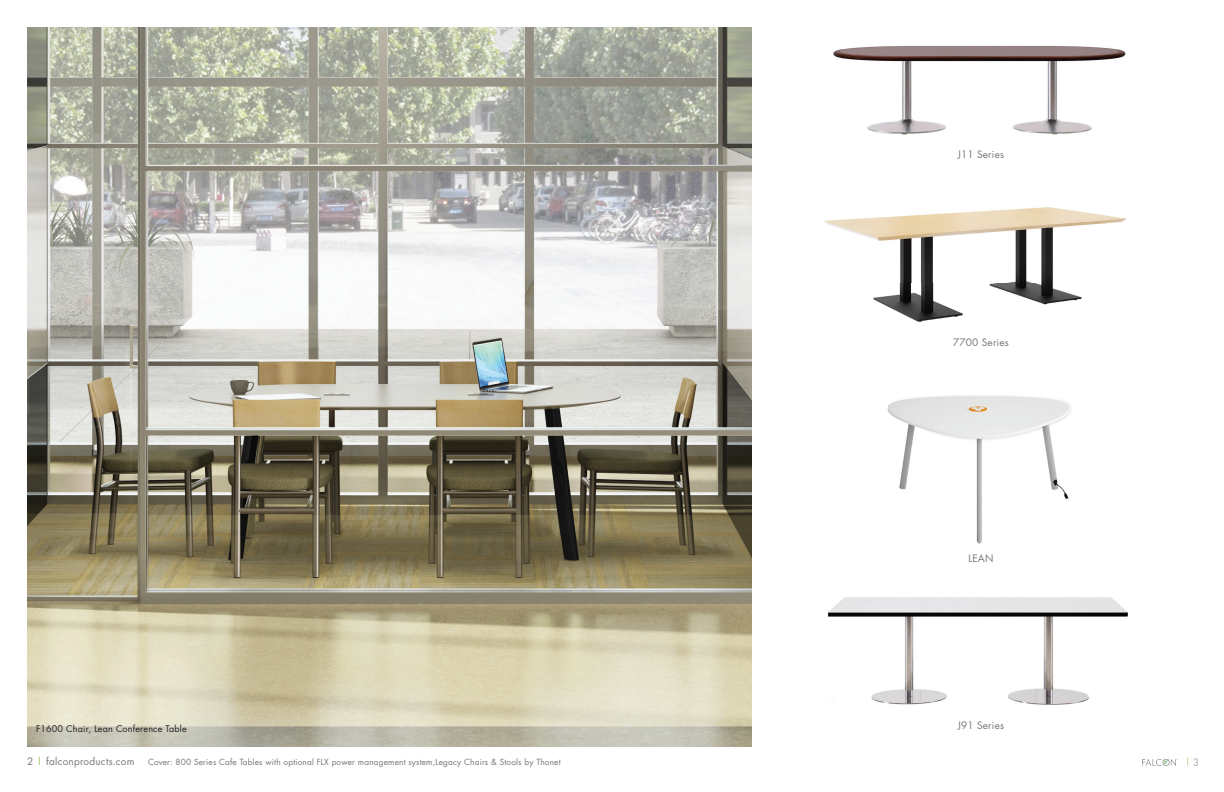
<style>
.page{position:relative;width:1224px;height:792px;background:#fff}
.page>*{position:absolute;margin:0;border:0;box-sizing:border-box;transform-origin:0 0}
.t1{font:10px "Futura";letter-spacing:.02em;color:#767579}
.t2{font:300 10px "Futura";color:#91c54b}
.t3{font:9px "Futura";letter-spacing:.02em;color:#231f20}
.t4{font:8.2px "Futura";letter-spacing:.02em;color:#767579}
.t5{font:2.4px "Futura BT";color:#767579}
.s1{color:#91c54b}
.s2{color:#767579}
</style>
<div class="page">
<svg style="left:1142px;top:758px;width:34px;height:8px"></svg>
<img style="left:27px;top:27px;width:725px;height:720px">
<img style="left:833px;top:45px;width:293px;height:90px">
<img style="left:827px;top:597px;width:301px;height:108px">
<img style="left:824px;top:207px;width:303px;height:115px">
<img style="left:887px;top:395px;width:184px;height:149px">
<p class="t3" style="left:36px;top:723px;width:152px">F1600 Chair, Lean Conference Table</p>
<p class="t4" style="left:148px;top:756px;width:414px">Cover: 800 Series Cafe Tables with optional FLX power management system,Legacy Chairs &amp; Stools by Thonet</p>
<p class="t1" style="left:27px;top:755px;width:109px">2 <span class="s1">|</span> falconproducts.com</p>
<p class="t1" style="left:958px;top:147px;width:48px">J11 Series</p>
<p class="t1" style="left:953px;top:335px;width:57px">7700 Series</p>
<p class="t1" style="left:968px;top:551px;width:27px">LEAN</p>
<p class="t1" style="left:958px;top:718px;width:48px">J91 Series</p>
<p class="t5" style="left:1176px;top:759px;width:4px">™</p>
<p class="t2" style="left:1186px;top:756px;width:15px">| <span class="s2">3</span></p>
</div>
